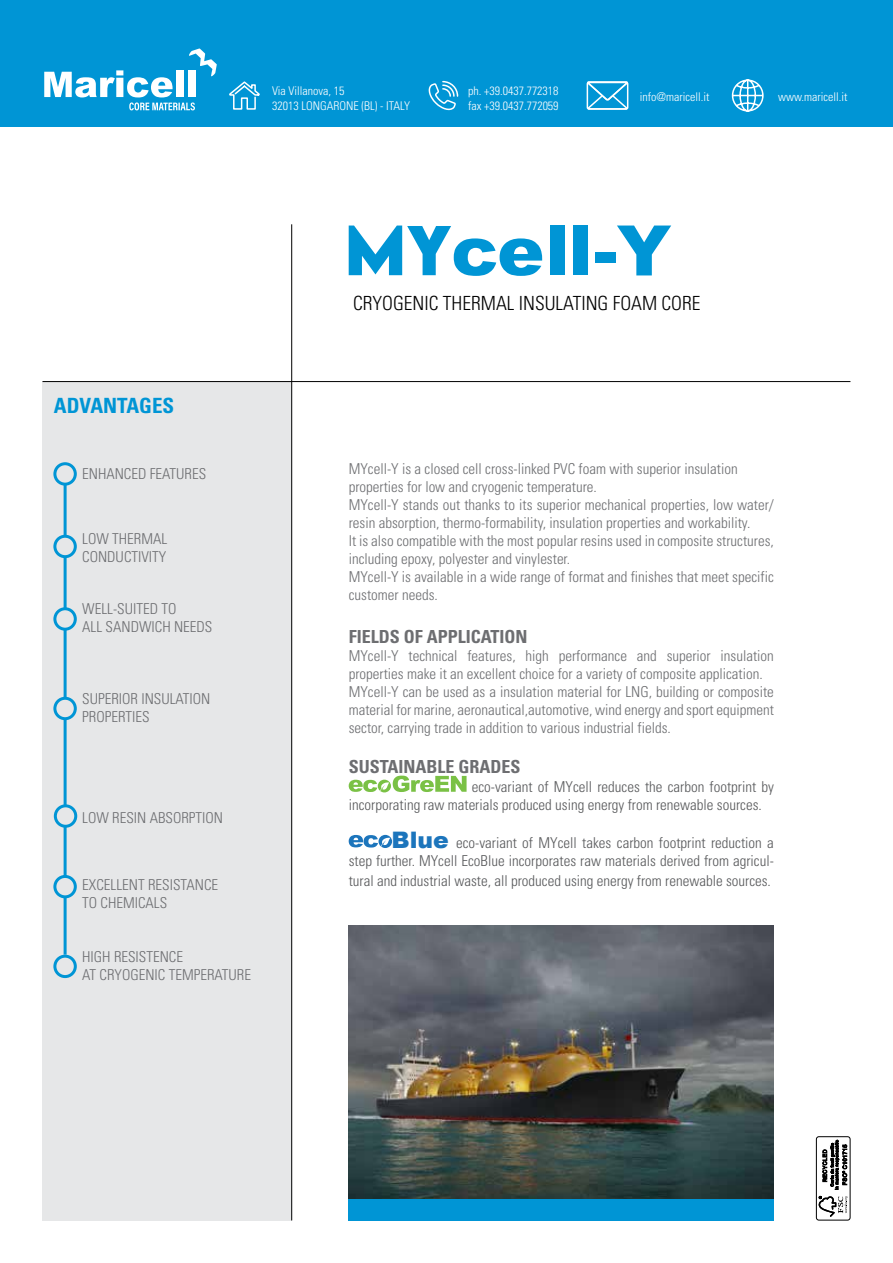
<style>
.page{position:relative;width:893px;height:1263px;background:#fff}
.page>*{position:absolute;margin:0;border:0;box-sizing:border-box;transform-origin:0 0}
.t1{font:900 69.75px "Arial";color:#0095d5}
.t2{font:700 condensed 21px "Univers";color:#0095d5}
.t3{font:300 condensed 19.5px "Univers";color:#000}
.t4{font:700 condensed 18px "Univers";color:#6d6e71}
.t5{font:300 condensed 15px/18px "Univers";color:#6d6e71}
.t6{font:300 condensed 15px/18px "Univers";color:#58595b}
.t7{font:300 condensed 12px/14.4px "Univers";color:#fff}
.s1{font-family:"Arial";font-weight:900;font-stretch:normal;font-size:22.8px;color:#1c75bc}
</style>
<div class="page">
<img style="left:349px;top:925px;width:425px;height:274px">
<div style="left:43px;top:381px;width:249px;height:839px;background:#e6e7e8"></div>
<div style="left:0;top:0;width:893px;height:126px;background:#0095d5"></div>
<svg style="left:229px;top:81px;width:31px;height:29px"></svg>
<svg style="left:428px;top:80px;width:31px;height:31px"></svg>
<svg style="left:586px;top:81px;width:43px;height:29px"></svg>
<svg style="left:731px;top:79px;width:33px;height:33px"></svg>
<svg style="left:349px;top:776px;width:118px;height:16px"></svg>
<svg style="left:378px;top:835px;width:14px;height:13px"></svg>
<svg style="left:349px;top:835px;width:41px;height:12px"></svg>
<hr style="left:291px;top:224px;width:1px;height:996px;background:#000">
<hr style="left:64px;top:467px;width:3px;height:488px;background:#0095d5">
<svg style="left:55px;top:464px;width:20px;height:20px"></svg>
<div style="left:53px;top:462px;width:24px;height:24px;border:3px solid #0095d5;border-radius:50%"></div>
<div style="left:55px;top:536px;width:20px;height:21px;background:#e6e7e8;border-radius:50%"></div>
<div style="left:53px;top:535px;width:24px;height:23px;border:3px solid #0095d5;border-radius:50%"></div>
<svg style="left:55px;top:609px;width:20px;height:20px"></svg>
<div style="left:53px;top:607px;width:24px;height:24px;border:3px solid #0095d5;border-radius:50%"></div>
<div style="left:55px;top:698px;width:20px;height:21px;background:#e6e7e8;border-radius:50%"></div>
<div style="left:53px;top:697px;width:24px;height:23px;border:3px solid #0095d5;border-radius:50%"></div>
<div style="left:55px;top:806px;width:21px;height:20px;background:#e6e7e8;border-radius:50%"></div>
<div style="left:54px;top:804px;width:23px;height:24px;border:3px solid #0095d5;border-radius:50%"></div>
<div style="left:55px;top:876px;width:20px;height:21px;background:#e6e7e8;border-radius:50%"></div>
<div style="left:53px;top:875px;width:24px;height:23px;border:3px solid #0095d5;border-radius:50%"></div>
<hr style="left:43px;top:381px;width:807px;height:1px;background:#000">
<svg style="left:349px;top:226px;width:193px;height:50px"></svg>
<div style="left:550px;top:226px;width:14px;height:49px;background:#0095d5"></div>
<div style="left:574px;top:226px;width:14px;height:49px;background:#0095d5"></div>
<svg style="left:44px;top:48px;width:173px;height:62px"></svg>
<div style="left:816px;top:1136px;width:34px;height:84px;border:1px solid #000;border-radius:3px"></div>
<svg style="left:819px;top:1196px;width:28px;height:21px"></svg>
<svg style="left:822px;top:1140px;width:25px;height:50px"></svg>
<div style="left:53px;top:955px;width:24px;height:23px;border:3px solid #0095d5;border-radius:50%"></div>
<div style="left:349px;top:1199px;width:425px;height:21px;background:#0095d5"></div>
<p class="t7" style="left:272px;top:84px;width:139px">Via Villanova, 15<br>32013 LONGARONE (BL) - ITALY</p>
<p class="t7" style="left:468px;top:84px;width:92px">ph. +39.0437.772318 fax +39.0437.772059</p>
<p class="t7" style="left:640px;top:90px;width:71px">info@maricell.it</p>
<p class="t7" style="left:778px;top:90px;width:71px">www.maricell.it</p>
<h2 class="t2" style="left:54px;top:392px;width:122px">ADVANTAGES</h2>
<p class="t5" style="left:82px;top:465px;width:125px">ENHANCED FEATURES</p>
<p class="t5" style="left:82px;top:529px;width:87px">LOW THERMAL<br>CONDUCTIVITY</p>
<p class="t5" style="left:82px;top:600px;width:132px">WELL-SUITED TO<br>ALL SANDWICH NEEDS</p>
<p class="t5" style="left:82px;top:690px;width:130px">SUPERIOR INSULATION<br>PROPERTIES</p>
<p class="t5" style="left:82px;top:808px;width:142px">LOW RESIN ABSORPTION</p>
<p class="t5" style="left:82px;top:876px;width:137px">EXCELLENT RESISTANCE<br>TO CHEMICALS</p>
<p class="t5" style="left:82px;top:948px;width:170px">HIGH RESISTENCE<br>AT CRYOGENIC TEMPERATURE</p>
<h1 class="t1" style="left:594px;top:200px;width:79px">-Y</h1>
<h3 class="t3" style="left:353px;top:291px;width:349px">CRYOGENIC THERMAL INSULATING FOAM CORE</h3>
<p class="t5" style="left:349px;top:460px;width:427px">MYcell-Y is a closed cell cross-linked PVC foam with superior insulation properties for low and cryogenic temperature.<br>MYcell-Y stands out thanks to its superior mechanical properties, low water/ resin absorption, thermo-formability, insulation properties and workability.<br>It is also compatible with the most popular resins used in composite structures, including epoxy, polyester and vinylester.<br>MYcell-Y is available in a wide range of format and finishes that meet specific customer needs.</p>
<p class="t4" style="left:349px;top:626px;width:180px">FIELDS OF APPLICATION</p>
<p class="t5" style="left:349px;top:647px;width:427px">MYcell-Y technical features, high performance and superior insulation properties make it an excellent choice for a variety of composite application.<br>MYcell-Y can be used as a insulation material for LNG, building or composite material for marine, aeronautical,automotive, wind energy and sport equipment sector, carrying trade in addition to various industrial fields.</p>
<p class="t4" style="left:349px;top:755px;width:173px">SUSTAINABLE GRADES</p>
<p class="t6" style="left:349px;top:778px;width:427px;text-indent:123px">eco-variant of MYcell reduces the carbon footprint by incorporating raw materials produced using energy from renewable sources.</p>
<p class="t6" style="left:349px;top:834px;width:427px;text-align:right"><span class="s1">Blue</span> eco-variant of MYcell takes carbon footprint reduction a<br>step further. MYcell EcoBlue incorporates raw materials derived from agricul-</p>
<p class="t6" style="left:349px;top:871px;width:424px">tural and industrial waste, all produced using energy from renewable sources.</p>
</div>
